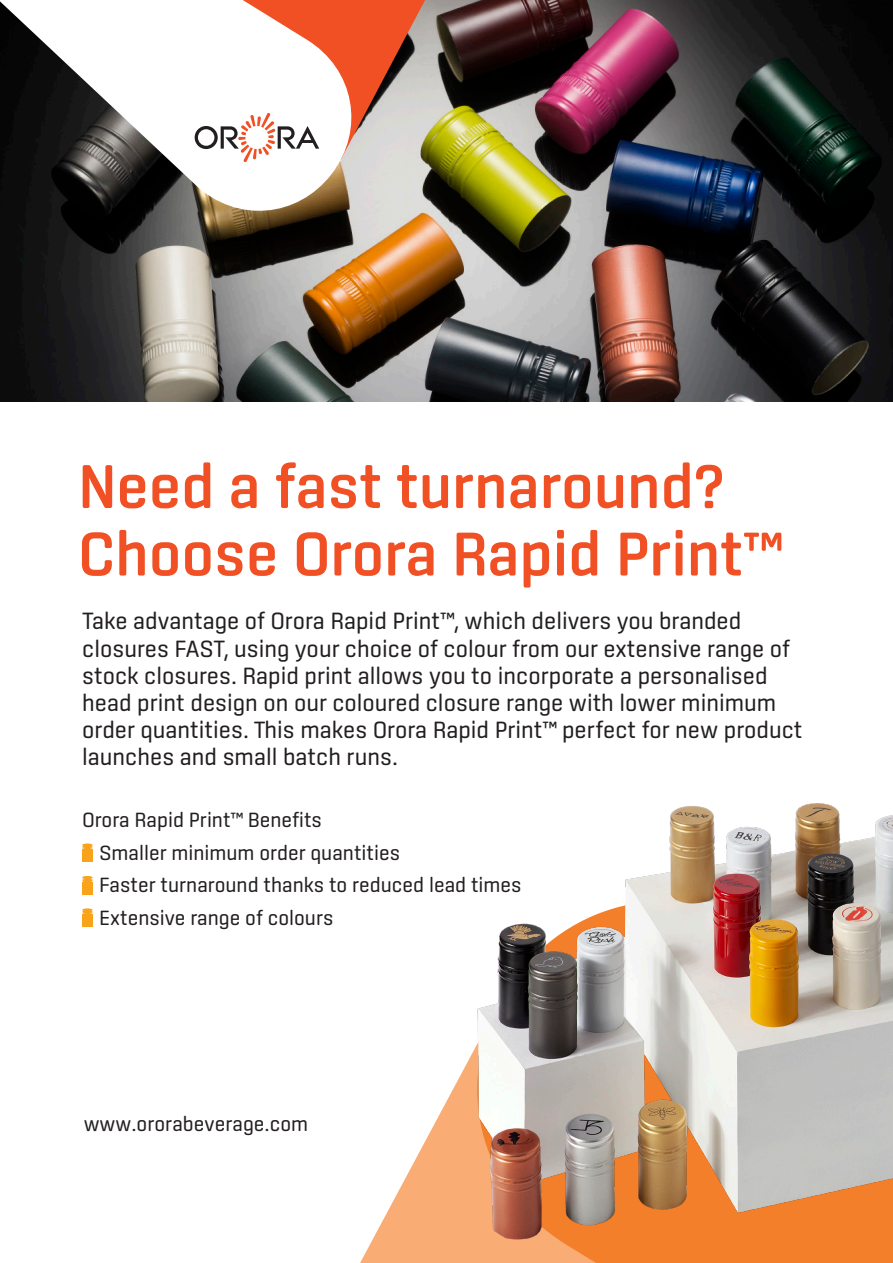
<style>
.page{position:relative;width:893px;height:1263px;background:#fff}
.page>*{position:absolute;margin:0;border:0;box-sizing:border-box;transform-origin:0 0}
.Body_Text{font:500 63px/67.5px "Center";color:#f05024}
.Body_Text-2{font:24px/27px "Center";color:#231f20}
.Body_Text-3{font:21px "Center";color:#231f20}
</style>
<div class="page">
<img style="left:0;top:0;width:893px;height:402px">
<svg style="left:0;top:0;width:366px;height:214px"></svg>
<svg style="left:195px;top:0;width:230px;height:162px"></svg>
<div style="left:82px;top:882px;width:11px;height:12px;background:#f9a31b"></div>
<svg style="left:82px;top:876px;width:11px;height:6px"></svg>
<div style="left:82px;top:850px;width:11px;height:12px;background:#f9a31b"></div>
<svg style="left:82px;top:843px;width:11px;height:7px"></svg>
<div style="left:82px;top:914px;width:11px;height:13px;background:#f9a31b"></div>
<svg style="left:82px;top:908px;width:11px;height:6px"></svg>
<img style="left:360px;top:803px;width:533px;height:460px">
<p class="Body_Text" style="left:78px;top:452px;width:705px">Need a fast turnaround?<br>Choose Orora Rapid Print™</p>
<p class="Body_Text-2" style="left:82px;top:607px;width:722px">Take advantage of Orora Rapid Print™, which delivers you branded closures FAST, using your choice of colour from our extensive range of stock closures. Rapid print allows you to incorporate a personalised head print design on our coloured closure range with lower minimum order quantities. This makes Orora Rapid Print™ perfect for new product launches and small batch runs.</p>
<p class="Body_Text-3" style="left:82px;top:808px;width:241px">Orora Rapid Print™ Benefits</p>
<p class="Body_Text-3" style="left:82px;top:840px;width:319px">• Smaller minimum order quantities</p>
<p class="Body_Text-3" style="left:82px;top:873px;width:441px">• Faster turnaround thanks to reduced lead times</p>
<p class="Body_Text-3" style="left:82px;top:905px;width:253px">• Extensive range of colours</p>
<p class="Body_Text-3" style="left:84px;top:1112px;width:226px">www.ororabeverage.com</p>
</div>
